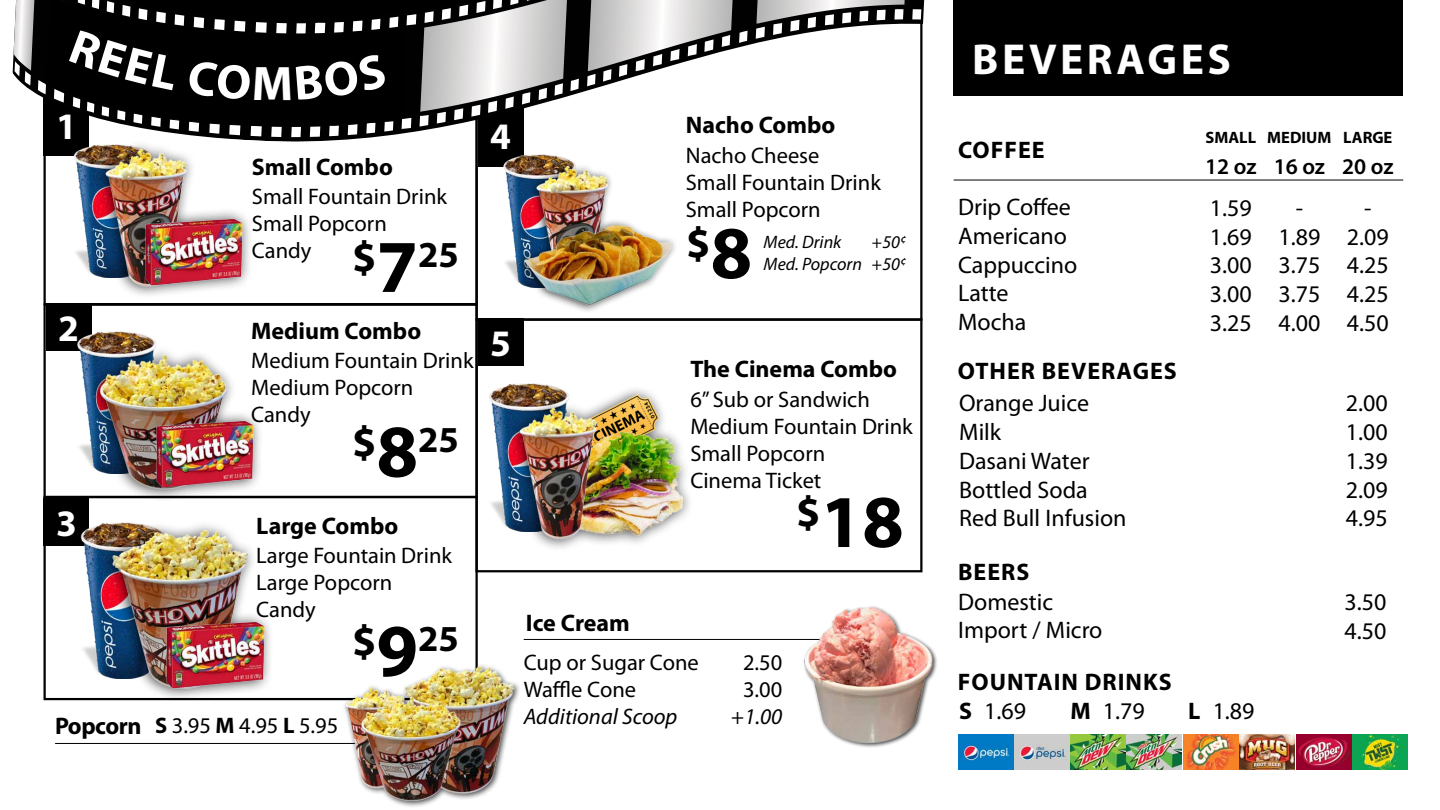
<style>
.page{position:relative;width:1440px;height:810px;background:#fff}
.page>*{position:absolute;margin:0;border:0;box-sizing:border-box;transform-origin:0 0}
.t1{font:700 75px "Myriad Pro";color:#000}
.t2{font:700 48.75px "Myriad Pro";color:#fff}
.t3{font:700 43.72px "Myriad Pro";color:#000}
.t4{font:700 43.5px "Myriad Pro";letter-spacing:.08em;color:#fff}
.t5{font:700 37.5px "Myriad Pro";color:#fff}
.t6{font:700 36.75px "Myriad Pro";color:#000}
.t7{font:24px/28.8px "Myriad Pro";color:#000}
.t8{font:700 24px "Myriad Pro";color:#000}
.t9{font:700 24px/29px "Myriad Pro";letter-spacing:.04em;color:#000}
.t10{font:22.5px/27px "Myriad Pro";color:#000}
.t11{font:italic 22.5px "Myriad Pro";color:#000}
.t12{font:600 22.5px "Myriad Pro";letter-spacing:-.005em;color:#000}
.t13{font:italic 18px/21.6px "Myriad Pro";color:#000;text-align:right}
.t14{font:700 16.5px "Myriad Pro";color:#000}
.s1{font-weight:700;font-size:43.72px}
.s2{font-weight:700;font-size:75px}
.s3{font-weight:700;font-size:36.75px}
.s4{font-size:43.72px}
.s5{font-size:75px}
.s6{font-weight:700;font-size:24px}
.s7{font-weight:700}
.s8{font-weight:400}
</style>
<div class="page">
<div style="left:478px;top:318px;width:46px;height:48px;background:#000"></div>
<div style="left:478px;top:103px;width:46px;height:64px;background:#000"></div>
<div style="left:44px;top:498px;width:45px;height:48px;background:#000"></div>
<div style="left:41px;top:298px;width:55px;height:57px;background:#fff;opacity:.75"></div>
<div style="left:46px;top:303px;width:46px;height:48px;background:#000"></div>
<div style="left:476px;top:318px;width:446px;height:254px;border:2px solid #000"></div>
<svg style="left:12px;top:0;width:912px;height:137px"></svg>
<img style="left:80px;top:525px;width:19px;height:149px">
<div style="left:99px;top:519px;width:175px;height:182px;background:#000;opacity:.75"></div>
<img style="left:100px;top:519px;width:172px;height:171px">
<img style="left:165px;top:605px;width:101px;height:95px">
<div style="left:44px;top:304px;width:434px;height:194px;border:2px solid #000"></div>
<img style="left:73px;top:335px;width:16px;height:124px">
<div style="left:87px;top:344px;width:176px;height:158px;background:#000;opacity:.75"></div>
<img style="left:89px;top:305px;width:158px;height:192px">
<img style="left:154px;top:403px;width:102px;height:99px">
<img style="left:60px;top:153px;width:27px;height:116px">
<div style="left:92px;top:139px;width:161px;height:161px;background:#000;opacity:.75"></div>
<img style="left:87px;top:153px;width:130px;height:144px">
<img style="left:144px;top:201px;width:101px;height:99px">
<div style="left:954px;top:0;width:449px;height:95px;background:#000"></div>
<svg style="left:45px;top:0;width:361px;height:153px"></svg>
<hr style="left:954px;top:180px;width:449px;height:1px;background:#000">
<img style="left:958px;top:735px;width:55px;height:35px">
<img style="left:1015px;top:735px;width:223px;height:35px">
<img style="left:1240px;top:735px;width:167px;height:35px">
<hr style="left:55px;top:743px;width:310px;height:1px;background:#000">
<img style="left:332px;top:686px;width:62px;height:60px">
<img style="left:403px;top:633px;width:131px;height:166px">
<img style="left:353px;top:693px;width:118px;height:114px">
<hr style="left:524px;top:639px;width:296px;height:1px;background:#000">
<img style="left:447px;top:384px;width:55px;height:148px">
<div style="left:506px;top:384px;width:187px;height:168px;background:#000;opacity:.75"></div>
<img style="left:620px;top:384px;width:41px;height:44px">
<img style="left:620px;top:428px;width:66px;height:108px">
<img style="left:502px;top:383px;width:118px;height:157px">
<div style="left:802px;top:605px;width:136px;height:144px;background:#000;opacity:.75"></div>
<img style="left:768px;top:605px;width:165px;height:144px">
<img style="left:503px;top:155px;width:18px;height:114px">
<div style="left:516px;top:159px;width:163px;height:154px;background:#000;opacity:.75"></div>
<img style="left:521px;top:154px;width:101px;height:47px">
<img style="left:509px;top:201px;width:170px;height:109px">
<svg style="left:54px;top:0;width:344px;height:132px"></svg>
<h3 class="t5" style="left:56px;top:102px;width:22px">1</h3>
<h3 class="t5" style="left:58px;top:304px;width:22px">2</h3>
<h3 class="t5" style="left:56px;top:499px;width:22px">3</h3>
<h2 class="t2" style="left:252px;top:52px;width:43px">M</h2>
<p class="t8" style="left:252px;top:151px;width:142px">Small Combo</p>
<p class="t10" style="left:252px;top:182px;width:208px">Small Fountain Drink<br>Small Popcorn<br>Candy <span class="s1">$</span><span class="s2">7</span><span class="s3">25</span></p>
<p class="t8" style="left:251px;top:315px;width:171px">Medium Combo</p>
<p class="t10" style="left:251px;top:347px;width:224px">Medium Fountain Drink<br>Medium Popcorn<br>Candy</p>
<h3 class="t6" style="left:352px;top:416px;width:108px"><span class="s4">$</span><span class="s5">8</span>25</h3>
<p class="t8" style="left:256px;top:510px;width:144px">Large Combo</p>
<p class="t10" style="left:256px;top:542px;width:197px">Large Fountain Drink</p>
<p class="t10" style="left:256px;top:569px;width:138px">Large Popcorn<br>Candy</p>
<h3 class="t6" style="left:352px;top:615px;width:108px"><span class="s4">$</span><span class="s5">9</span>25</h3>
<p class="t10" style="left:55px;top:712px;width:285px"><span class="s6">Popcorn</span> <span class="s7">S</span> 3.95 <span class="s7">M</span> 4.95 <span class="s7">L</span> 5.95</p>
<h3 class="t5" style="left:490px;top:112px;width:22px">4</h3>
<h3 class="t5" style="left:490px;top:319px;width:22px">5</h3>
<p class="t8" style="left:686px;top:109px;width:151px">Nacho Combo</p>
<p class="t10" style="left:686px;top:141px;width:197px">Nacho Cheese<br>Small Fountain Drink<br>Small Popcorn</p>
<h3 class="t3" style="left:686px;top:215px;width:67px">$<span class="s5">8</span></h3>
<p class="t13" style="left:764px;top:231px;width:79px">Med. Drink</p>
<p class="t13" style="left:764px;top:231px;width:143px">+50¢<br>Med. Popcorn +50¢</p>
<p class="t8" style="left:690px;top:353px;width:208px">The Cinema Combo</p>
<p class="t10" style="left:690px;top:385px;width:224px">6” Sub or Sandwich<br>Medium Fountain Drink<br>Small Popcorn<br>Cinema Ticket</p>
<h1 class="t1" style="left:796px;top:473px;width:109px"><sup>$</sup>18</h1>
<p class="t8" style="left:526px;top:608px;width:105px">Ice Cream</p>
<p class="t10" style="left:524px;top:649px;width:177px">Cup or Sugar Cone</p>
<p class="t10" style="left:743px;top:649px;width:41px">2.50</p>
<p class="t10" style="left:524px;top:676px;width:114px">Waffle Cone</p>
<p class="t10" style="left:743px;top:676px;width:41px">3.00</p>
<p class="t11" style="left:524px;top:703px;width:155px">Additional Scoop</p>
<p class="t11" style="left:731px;top:703px;width:53px">+1.00</p>
<h3 class="t4" style="left:972px;top:31px;width:260px">BEVERAGES</h3>
<p class="t8" style="left:958px;top:134px;width:88px">COFFEE</p>
<p class="t7" style="left:958px;top:192px;width:121px">Drip Coffee<br>Americano<br>Cappuccino<br>Latte<br>Mocha</p>
<p class="t9" style="left:958px;top:356px;width:220px">OTHER BEVERAGES</p>
<p class="t14" style="left:1206px;top:127px;width:52px">SMALL</p>
<p class="t12" style="left:1205px;top:152px;width:53px">12 oz</p>
<p class="t7" style="left:1210px;top:193px;width:43px;text-align:justify">1.59<br>1.69<br>3.00<br>3.00<br>3.25</p>
<p class="t14" style="left:1267px;top:127px;width:66px">MEDIUM</p>
<p class="t12" style="left:1274px;top:152px;width:53px">16 oz</p>
<p class="t7" style="left:1278px;top:193px;width:43px;text-align:center">-<br>1.89<br>3.75<br>3.75<br>4.00</p>
<p class="t14" style="left:1343px;top:127px;width:51px">LARGE</p>
<p class="t12" style="left:1342px;top:152px;width:53px">20 oz</p>
<p class="t7" style="left:1347px;top:193px;width:43px;text-align:center">-<br>2.09<br>4.25<br>4.25<br>4.50</p>
<p class="t7" style="left:959px;top:388px;width:169px">Orange Juice<br>Milk<br>Dasani Water<br>Bottled Soda<br>Red Bull Infusion</p>
<p class="t7" style="left:1346px;top:388px;width:43px;text-align:justify">2.00<br>1.00<br>1.39<br>2.09<br>4.95</p>
<p class="t8" style="left:958px;top:556px;width:73px">BEERS</p>
<p class="t7" style="left:958px;top:587px;width:146px">Domestic<br>Import / Micro</p>
<p class="t9" style="left:958px;top:667px;width:215px">FOUNTAIN DRINKS<br>S <span class="s8">1.69</span></p>
<p class="t7" style="left:1070px;top:696px;width:76px"><span class="s7">M</span> 1.79</p>
<p class="t7" style="left:1188px;top:696px;width:68px"><span class="s7">L</span> 1.89</p>
<p class="t7" style="left:1345px;top:587px;width:43px">3.50<br>4.50</p>
</div>
